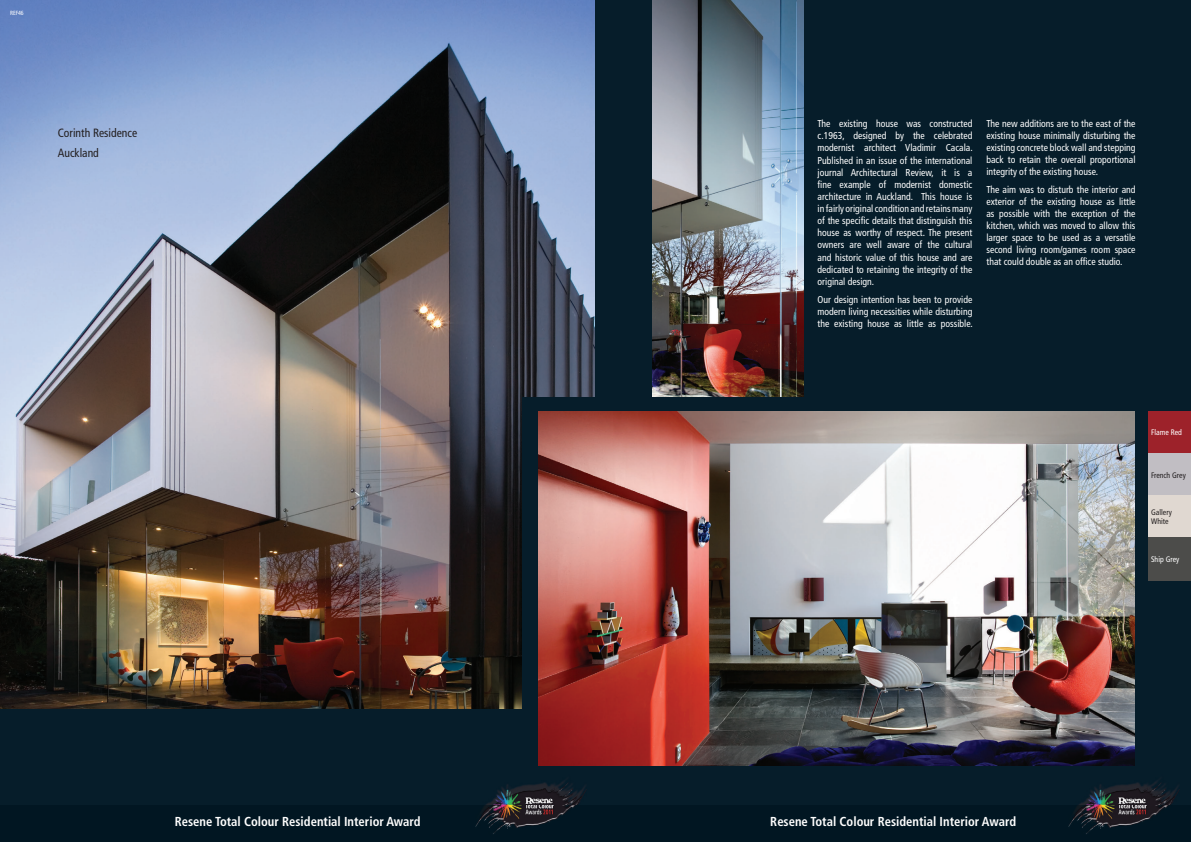
<style>
.page{position:relative;width:1191px;height:842px;background:#fff}
.page>*{position:absolute;margin:0;border:0;box-sizing:border-box;transform-origin:0 0}
.t1{font:700 condensed 13px "Frutiger";color:#fff}
.t2{font:condensed 12px/20.1px "Frutiger";color:#231f20}
.t3{font:condensed 10px/12.1px "Frutiger";color:#fff;text-align:justify}
.t4{font:condensed 8px/9px "Frutiger";color:#231f20}
.t5{font:condensed 8px "Frutiger";color:#fff}
.t6{font:700 condensed 8px "Frutiger";color:#fff}
.t7{font:condensed 6px "Frutiger";color:#fff}
</style>
<div class="page">
<div style="left:0;top:0;width:1191px;height:810px;background:#061d2a"></div>
<img style="left:0;top:0;width:594px;height:709px">
<img style="left:1148px;top:411px;width:43px;height:169px">
<div style="left:522px;top:397px;width:553px;height:354px;background:#061d2a"></div>
<img style="left:539px;top:411px;width:595px;height:354px">
<img style="left:652px;top:0;width:151px;height:397px">
<div style="left:0;top:805px;width:1191px;height:37px;background:#011622"></div>
<img style="left:1068px;top:781px;width:111px;height:53px">
<img style="left:475px;top:781px;width:111px;height:53px">
<p class="t7" style="left:10px;top:9px;width:15px">REF46</p>
<p class="t2" style="left:58px;top:122px;width:81px">Corinth Residence<br>Auckland</p>
<p class="t3" style="left:817px;top:118px;width:157px">The existing house was constructed c.1963, designed by the celebrated modernist architect Vladimir Cacala.<br>Published in an issue of the international journal Architectural Review, it is a fine example of modernist domestic architecture in Auckland. This house is in fairly original condition and retains many of the specific details that distinguish this house as worthy of respect. The present owners are well aware of the cultural and historic value of this house and are dedicated to retaining the integrity of the original design.</p>
<p class="t3" style="left:817px;top:293px;width:157px">Our design intention has been to provide modern living necessities while disturbing the existing house as little as possible.</p>
<p class="t3" style="left:986px;top:118px;width:151px">The new additions are to the east of the existing house minimally disturbing the existing concrete block wall and stepping back to retain the overall proportional integrity of the existing house.</p>
<p class="t3" style="left:986px;top:184px;width:151px">The aim was to disturb the interior and exterior of the existing house as little as possible with the exception of the kitchen, which was moved to allow this larger space to be used as a versatile second living room/games room space that could double as an office studio.</p>
<p class="t5" style="left:1151px;top:428px;width:32px">Flame Red</p>
<p class="t4" style="left:1151px;top:470px;width:36px">French Grey</p>
<p class="t4" style="left:1151px;top:508px;width:22px">Gallery<br>White</p>
<p class="t5" style="left:1151px;top:555px;width:30px">Ship Grey</p>
<p class="t6" style="left:296px;top:813px;width:6px">9</p>
<p class="t6" style="left:889px;top:813px;width:10px">10</p>
<h1 class="t1" style="left:175px;top:814px;width:247px">Resene Total Colour Residential Interior Award</h1>
<h1 class="t1" style="left:770px;top:814px;width:247px">Resene Total Colour Residential Interior Award</h1>
</div>
